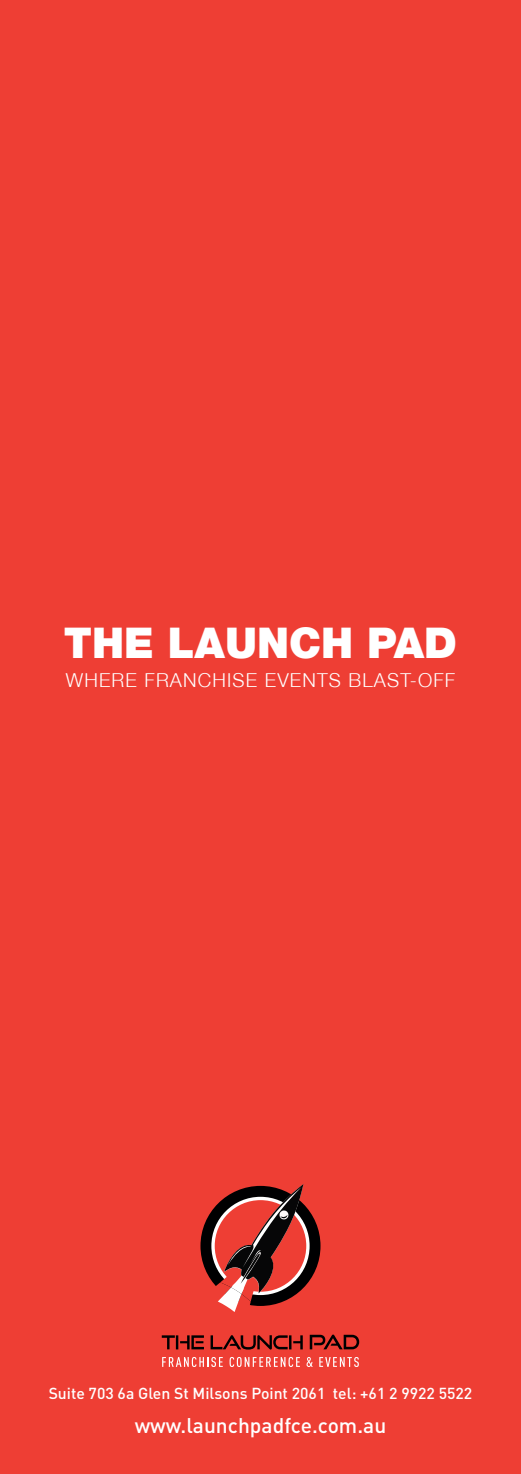
<style>
.page{position:relative;width:521px;height:1474px;background:#fff}
.page>*{position:absolute;margin:0;border:0;box-sizing:border-box;transform-origin:0 0}
.t1{font:900 42.18px "Helvetica Neue";color:#fff}
.t2{font:500 21px "DIN";color:#fff}
.t3{font:300 19.25px "Helvetica Neue";letter-spacing:.06em;color:#fff}
.t4{font:500 15.75px "DIN";color:#fff}
</style>
<div class="page">
<div style="left:0;top:0;width:521px;height:1473px;background:#ee3e34"></div>
<svg style="left:162px;top:1335px;width:42px;height:14px"></svg>
<svg style="left:211px;top:1335px;width:92px;height:14px"></svg>
<svg style="left:310px;top:1334px;width:49px;height:15px"></svg>
<svg style="left:162px;top:1357px;width:61px;height:9px"></svg>
<svg style="left:230px;top:1357px;width:70px;height:9px"></svg>
<svg style="left:306px;top:1357px;width:7px;height:9px"></svg>
<svg style="left:319px;top:1357px;width:40px;height:9px"></svg>
<svg style="left:200px;top:1185px;width:120px;height:120px"></svg>
<svg style="left:203px;top:1184px;width:101px;height:128px"></svg>
<h1 class="t1" style="left:64px;top:617px;width:395px">THE LAUNCH PAD</h1>
<p class="t3" style="left:66px;top:668px;width:391px">WHERE FRANCHISE EVENTS BLAST-OFF</p>
<p class="t4" style="left:49px;top:1382px;width:425px">Suite 703 6a Glen St Milsons Point 2061 tel: +61 2 9922 5522</p>
<h2 class="t2" style="left:135px;top:1411px;width:253px">www.launchpadfce.com.au</h2>
</div>
